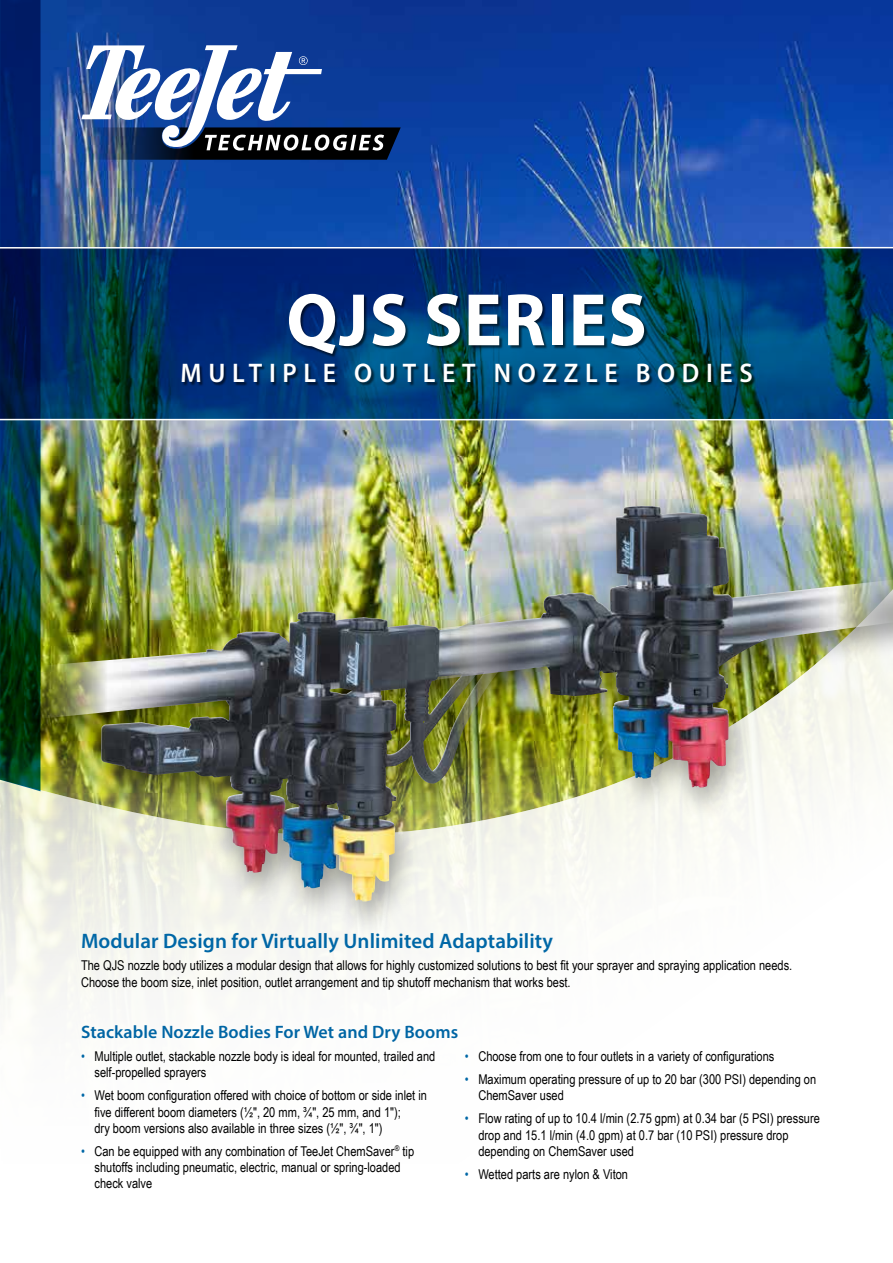
<style>
.page{position:relative;width:893px;height:1263px;background:#fff}
.page>*{position:absolute;margin:0;border:0;box-sizing:border-box;transform-origin:0 0}
.t1{font:700 75px "Myriad Pro";letter-spacing:.02em;color:#fff;scale:.95 1}
.t2{font:600 27px "Myriad Pro";letter-spacing:.26em;color:#fff;scale:.95 1}
.t3{font:600 21px "Myriad Pro";letter-spacing:.005em;color:#0067a6}
.t4{font:600 18px "Myriad Pro";letter-spacing:.005em;color:#0065a4}
.t5{font:13.5px/16.2px "Arial Narrow";color:#000}
.s1{color:#0067a6}
</style>
<div class="page">
<img style="left:40px;top:0;width:853px;height:474px">
<img style="left:0;top:474px;width:893px;height:536px">
<div style="left:371px;top:496px;width:522px;height:326px;background:#000;opacity:.35"></div>
<img style="left:389px;top:507px;width:282px;height:271px">
<div style="left:9px;top:592px;width:547px;height:344px;background:#000;opacity:.35"></div>
<img style="left:27px;top:606px;width:484px;height:267px">
<svg style="left:81px;top:45px;width:320px;height:115px"></svg>
<svg style="left:0;top:0;width:40px;height:791px;background:#022f47"></svg>
<svg style="left:0;top:247px;width:893px;height:173px;background:#053a69"></svg>
<div style="left:182px;top:295px;width:574px;height:91px;background:#000;opacity:.6"></div>
<h1 class="t1" style="left:286px;top:271px;width:381px">QJS SERIES</h1>
<h2 class="t2" style="left:181px;top:356px;width:601px">Mult ipl e Outl et No zzl e Bo dies</h2>
<h3 class="t3" style="left:81px;top:927px;width:474px">Modular Design for Virtually Unlimited Adaptability</h3>
<p class="t5" style="left:81px;top:957px;width:713px">The QJS nozzle body utilizes a modular design that allows for highly customized solutions to best fit your sprayer and spraying application needs.<br>Choose the boom size, inlet position, outlet arrangement and tip shutoff mechanism that works best.</p>
<h3 class="t4" style="left:81px;top:1021px;width:379px">Stackable Nozzle Bodies For Wet and Dry Booms</h3>
<p class="t5" style="left:94px;top:1048px;width:342px;text-indent:-14px"><span class="s1">•</span> Multiple outlet, stackable nozzle body is ideal for mounted, trailed and self-propelled sprayers</p>
<p class="t5" style="left:94px;top:1087px;width:334px;text-indent:-14px"><span class="s1">•</span> Wet boom configuration offered with choice of bottom or side inlet in five different boom diameters (½", 20 mm, ¾", 25 mm, and 1");<br>dry boom versions also available in three sizes (½", ¾", 1")</p>
<p class="t5" style="left:94px;top:1142px;width:321px;text-indent:-13px"><span class="s1">•</span> Can be equipped with any combination of TeeJet ChemSaver<sup>®</sup> tip shutoffs including pneumatic, electric, manual or spring-loaded check valve</p>
<p class="t5" style="left:465px;top:1048px;width:311px"><span class="s1">•</span> Choose from one to four outlets in a variety of configurations</p>
<p class="t5" style="left:478px;top:1071px;width:339px;text-indent:-14px"><span class="s1">•</span> Maximum operating pressure of up to 20 bar (300 PSI) depending on<br>ChemSaver used</p>
<p class="t5" style="left:478px;top:1110px;width:343px;text-indent:-14px"><span class="s1">•</span> Flow rating of up to 10.4 l/min (2.75 gpm) at 0.34 bar (5 PSI) pressure drop and 15.1 l/min (4.0 gpm) at 0.7 bar (10 PSI) pressure drop depending on ChemSaver used</p>
<p class="t5" style="left:465px;top:1165px;width:165px"><span class="s1">•</span> Wetted parts are nylon &amp; Viton</p>
</div>
